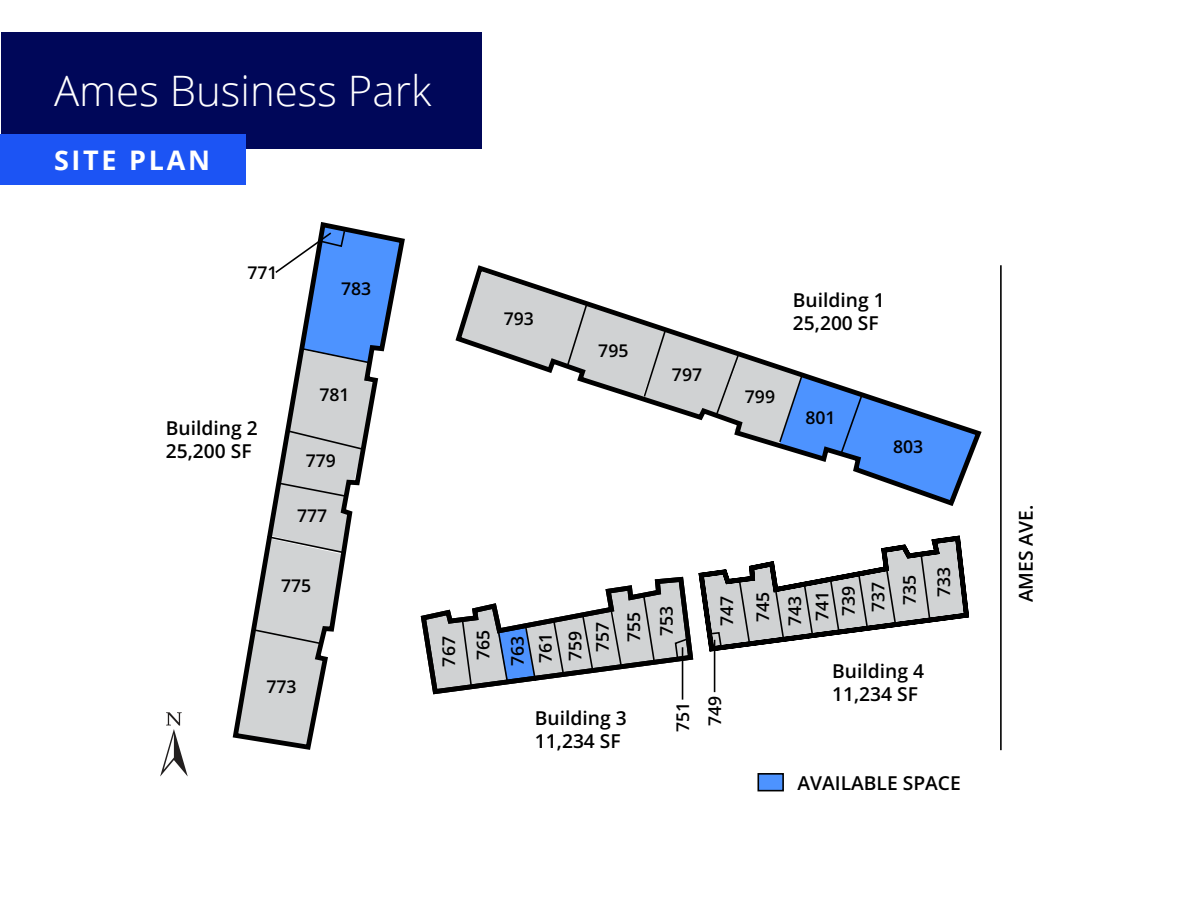
<style>
.page{position:relative;width:1188px;height:918px;background:#fff}
.page>*{position:absolute;margin:0;border:0;box-sizing:border-box;transform-origin:0 0}
.t1{font:300 42px "Open Sans";color:#fff}
.t2{font:700 27px "Open Sans";letter-spacing:.1em;color:#fff}
.t3{font:600 19.2px/23.1px "Open Sans";color:#000}
.t4{font:600 17.7px/31.2px "Open Sans";color:#000;text-align:center}
</style>
<div class="page">
<div style="left:1px;top:32px;width:481px;height:116px;background:#000759"></div>
<div style="left:1px;top:134px;width:245px;height:51px;background:#1c54f4"></div>
<svg style="left:757px;top:265px;width:245px;height:527px"></svg>
<svg style="left:160px;top:712px;width:28px;height:64px"></svg>
<hr style="left:682px;top:647px;width:1px;height:53px;background:#000">
<div style="left:758px;top:774px;width:25px;height:16px;background:#4d93ff"></div>
<svg style="left:235px;top:227px;width:165px;height:520px"></svg>
<svg style="left:460px;top:272px;width:517px;height:230px"></svg>
<svg style="left:420px;top:539px;width:545px;height:158px"></svg>
<h1 class="t1" style="left:54px;top:62px;width:379px">Ames Business Park</h1>
<h2 class="t2" style="left:54px;top:141px;width:157px">SITE PLAN</h2>
<p class="t4" style="left:247px;top:256px;width:32px">771</p>
<p class="t4" style="left:341px;top:273px;width:32px">783</p>
<p class="t3" style="left:166px;top:416px;width:93px">Building 2<br>25,200 SF</p>
<p class="t4" style="left:319px;top:378px;width:32px">781</p>
<p class="t4" style="left:306px;top:445px;width:32px">779</p>
<p class="t4" style="left:297px;top:500px;width:32px">777</p>
<p class="t4" style="left:281px;top:570px;width:32px">775</p>
<p class="t4" style="left:266px;top:670px;width:32px">773</p>
<p class="t4" style="left:504px;top:302px;width:32px">793</p>
<p class="t4" style="left:598px;top:335px;width:32px">795</p>
<p class="t4" style="left:672px;top:359px;width:32px">797</p>
<p class="t3" style="left:793px;top:288px;width:93px">Building 1<br>25,200 SF</p>
<p class="t4" style="left:745px;top:381px;width:32px">799</p>
<p class="t4" style="left:805px;top:402px;width:32px">801</p>
<p class="t4" style="left:893px;top:431px;width:32px">803</p>
<p class="t4" style="left:433px;top:667px;width:32px;rotate:-90deg">767</p>
<p class="t4" style="left:465px;top:666px;width:37px;line-height:34.5px;rotate:-90deg">765<br>763</p>
<p class="t4" style="left:530px;top:663px;width:34px;line-height:29.7px;text-align:left;rotate:-90deg">761<br>759</p>
<p class="t4" style="left:586px;top:652px;width:41px;rotate:-90deg">757<br>755</p>
<p class="t4" style="left:651px;top:636px;width:32px;rotate:-90deg">753</p>
<p class="t3" style="left:535px;top:706px;width:93px">Building 3<br>11,234 SF</p>
<p class="t4" style="left:667px;top:732px;width:32px;rotate:-90deg">751</p>
<p class="t4" style="left:708px;top:626px;width:35px;line-height:36px;text-align:left;rotate:-90deg">747<br>745</p>
<p class="t4" style="left:781px;top:626px;width:41px;line-height:26.8px;text-align:left;rotate:-90deg">743<br>741<br>739</p>
<p class="t4" style="left:862px;top:612px;width:39px;rotate:-90deg">737<br>735</p>
<p class="t4" style="left:928px;top:597px;width:32px;rotate:-90deg">733</p>
<p class="t4" style="left:699px;top:726px;width:32px;rotate:-90deg">749</p>
<p class="t3" style="left:832px;top:659px;width:93px">Building 4<br>11,234 SF</p>
<p class="t3" style="left:798px;top:771px;width:165px">AVAILABLE SPACE</p>
<p class="t3" style="left:1014px;top:602px;width:99px;rotate:-90deg">AMES AVE.</p>
</div>
